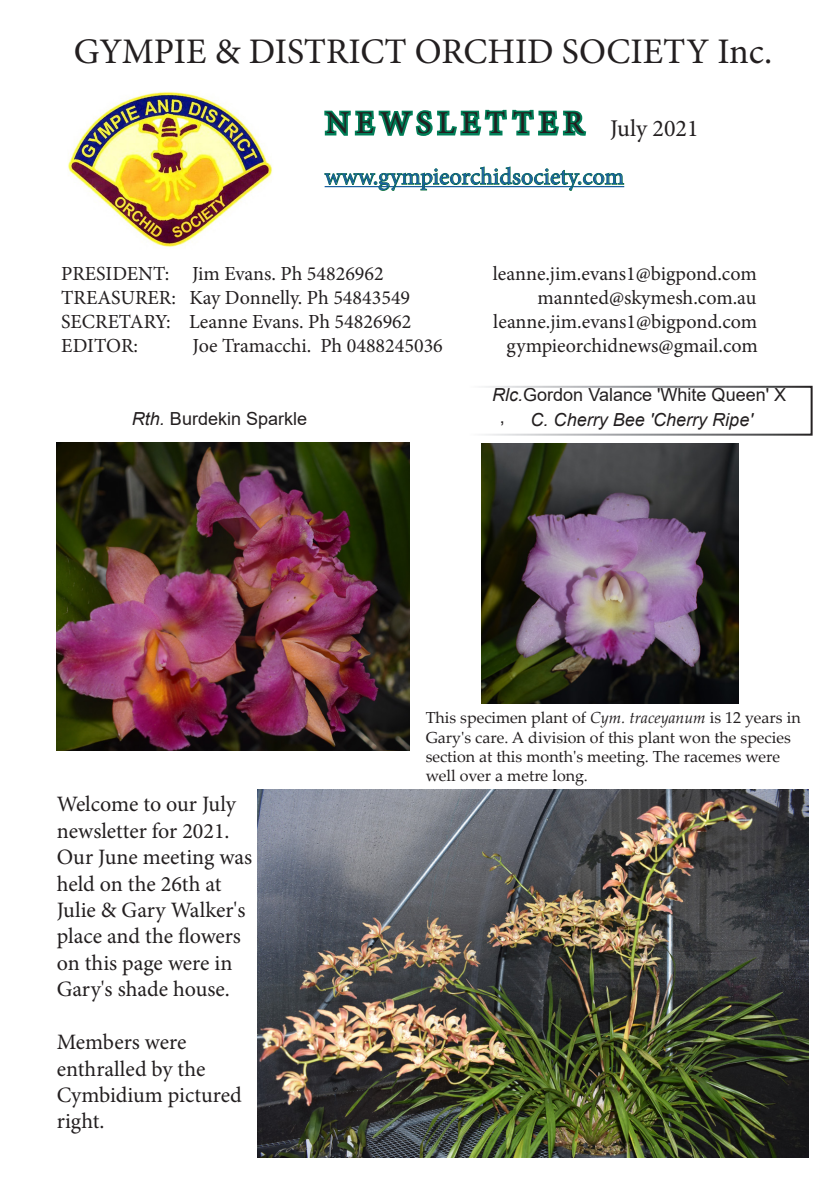
<style>
.page{position:relative;width:840px;height:1191px;background:#fff}
.page>*{position:absolute;margin:0;border:0;box-sizing:border-box;transform-origin:0 0}
.t1{font:36px "Minion Pro";color:#231f20}
.t2{font:32px "Minion Pro";letter-spacing:.2em;color:#231f20}
.t3{font:24px "Minion Pro";color:#175d9e}
.t4{font:24px "Minion Pro";color:#231f20}
.t5{font:22px/26.4px "Minion Pro";color:#231f20}
.t6{font:20px "Minion Pro";color:#231f20}
.t7{font:18px "Arial";color:#231f20}
.t8{font:italic 18px "Arial";color:#231f20}
.t9{font:16px/19.2px "Palatino Linotype";color:#231f20}
.s1{font-style:italic}
</style>
<div class="page">
<img style="left:68px;top:92px;width:204px;height:155px">
<svg style="left:324px;top:109px;width:263px;height:27px"></svg>
<svg style="left:324px;top:166px;width:300px;height:25px"></svg>
<img style="left:257px;top:789px;width:551px;height:368px">
<div style="left:465px;top:386px;width:347px;height:49px;border:2px solid #fff"></div>
<img style="left:481px;top:443px;width:257px;height:260px">
<img style="left:57px;top:442px;width:352px;height:309px">
<h1 class="t1" style="left:74px;top:28px;width:699px">GYMPIE &amp; DISTRICT ORCHID SOCIETY Inc.</h1>
<h2 class="t2" style="left:325px;top:102px;width:259px">NEWSLETTER</h2>
<p class="t4" style="left:609px;top:112px;width:90px">July 2021</p>
<p class="t3" style="left:324px;top:160px;width:301px">www.gympieorchidsociety.com</p>
<p class="t6" style="left:61px;top:260px;width:324px">PRESIDENT: Jim Evans. Ph 54826962</p>
<p class="t6" style="left:492px;top:260px;width:265px">leanne.jim.evans1@bigpond.com</p>
<p class="t6" style="left:61px;top:284px;width:350px">TREASURER: Kay Donnelly. Ph 54843549</p>
<p class="t6" style="left:537px;top:284px;width:220px">mannted@skymesh.com.au</p>
<p class="t6" style="left:61px;top:308px;width:351px">SECRETARY: Leanne Evans. Ph 54826962</p>
<p class="t6" style="left:493px;top:308px;width:265px">leanne.jim.evans1@bigpond.com</p>
<p class="t6" style="left:61px;top:332px;width:78px">EDITOR:</p>
<p class="t6" style="left:192px;top:332px;width:252px">Joe Tramacchi. Ph 0488245036</p>
<p class="t6" style="left:506px;top:332px;width:253px">gympieorchidnews@gmail.com</p>
<p class="t7" style="left:132px;top:407px;width:177px"><span class="s1">Rth.</span> Burdekin Sparkle</p>
<p class="t5" style="left:57px;top:791px;width:197px">Welcome to our July newsletter for 2021.<br>Our June meeting was held on the 26th at<br>Julie &amp; Gary Walker's place and the flowers on this page were in<br>Gary's shade house.</p>
<p class="t5" style="left:57px;top:1029px;width:186px">Members were enthralled by the<br>Cymbidium pictured right.</p>
<p class="t7" style="left:492px;top:382px;width:295px"><span class="s1">Rlc.</span>Gordon Valance 'White Queen' X</p>
<p class="t7" style="left:499px;top:404px;width:7px">,</p>
<p class="t8" style="left:530px;top:407px;width:223px">C. Cherry Bee 'Cherry Ripe'</p>
<p class="t9" style="left:425px;top:708px;width:376px">This specimen plant of <span class="s1">Cym. traceyanum</span> is 12 years in Gary's care. A division of this plant won the species section at this month's meeting. The racemes were well over a metre long.</p>
</div>
